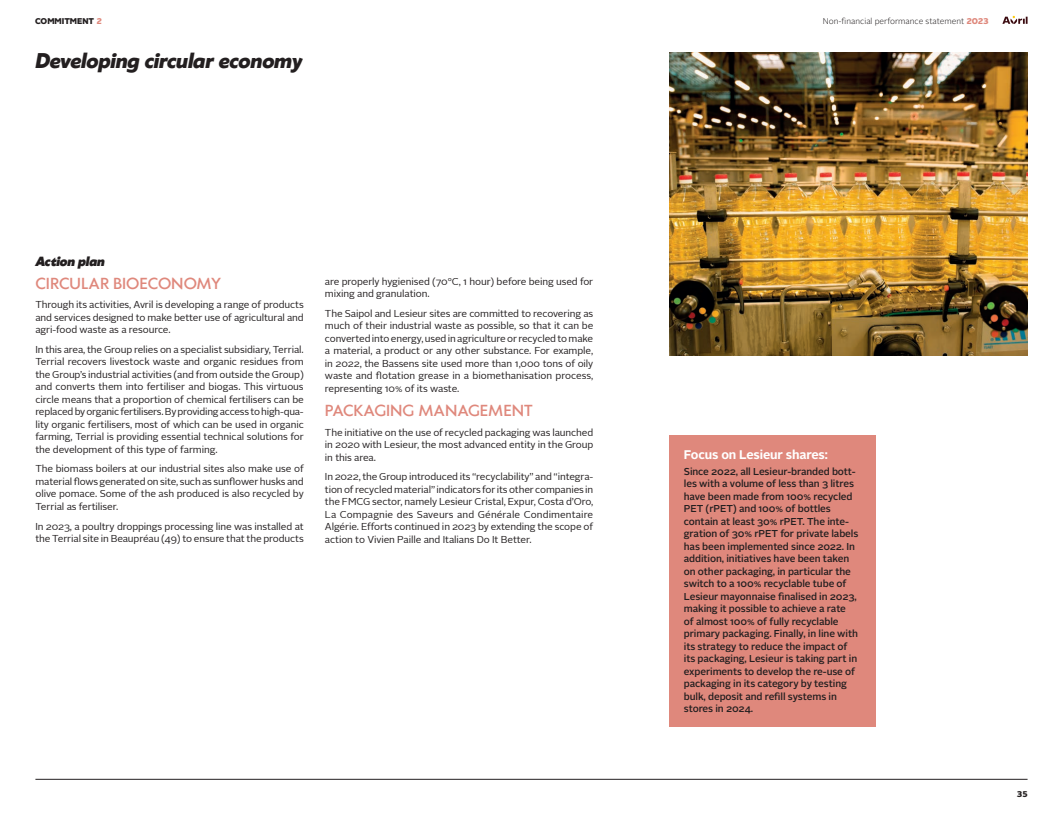
<style>
.page{position:relative;width:1063px;height:815px;background:#fff}
.page>*{position:absolute;margin:0;border:0;box-sizing:border-box;transform-origin:0 0}
.t1{font:italic 800 20px "Klein";letter-spacing:-.01em;color:#231f20}
.t2{font:500 15px "Klein";color:#df887c}
.t3{font:700 12.5px "Alright Sans";letter-spacing:-.01em;color:#fff}
.t4{font:italic 900 12.5px "Klein";letter-spacing:-.01em;color:#231f20}
.t5{font:10px/12.5px "Alright Sans";letter-spacing:-.01em;color:#231f20;text-align:justify}
.t6{font:500 10px/12.5px "Alright Sans";letter-spacing:-.01em;color:#231f20}
.t7{font:300 8.38px "Alright Sans";color:#231f20}
.t8{font:900 8.38px "Alright Sans";color:#231f20}
.s1{color:#df887c}
.s2{font-weight:900;color:#df887c}
</style>
<div class="page">
<hr style="left:35px;top:779px;width:993px;height:1px;background:#231f20">
<svg style="left:1002px;top:16px;width:26px;height:8px"></svg>
<div style="left:670px;top:435px;width:206px;height:291px;background:#df887c"></div>
<img style="left:670px;top:53px;width:358px;height:303px">
<p class="t8" style="left:35px;top:15px;width:68px">COMMITMENT <span class="s1">2</span></p>
<p class="t7" style="left:823px;top:15px;width:167px">Non-financial performance statement <span class="s2">2023</span></p>
<h1 class="t1" style="left:35px;top:46px;width:268px">Developing circular economy</h1>
<h4 class="t4" style="left:35px;top:252px;width:71px">Action plan</h4>
<h5 class="t2" style="left:35px;top:272px;width:187px">CIRCULAR BIOECONOMY</h5>
<p class="t5" style="left:35px;top:299px;width:270px">Through its activities, Avril is developing a range of products and services designed to make better use of agricultural and agri-food waste as a resource.</p>
<p class="t5" style="left:35px;top:343px;width:270px">In this area, the Group relies on a specialist subsidiary, Terrial.<br>Terrial recovers livestock waste and organic residues from the Group’s industrial activities (and from outside the Group) and converts them into fertiliser and biogas. This virtuous circle means that a proportion of chemical fertilisers can be replaced by organic fertilisers. By providing access to high-qua&shy;lity organic fertilisers, most of which can be used in organic farming, Terrial is providing essential technical solutions for the development of this type of farming.</p>
<p class="t5" style="left:35px;top:463px;width:270px">The biomass boilers at our industrial sites also make use of material flows generated on site, such as sunflower husks and olive pomace. Some of the ash produced is also recycled by Terrial as fertiliser.</p>
<p class="t5" style="left:35px;top:520px;width:270px">In 2023, a poultry droppings processing line was installed at the Terrial site in Beaupréau (49) to ensure that the products</p>
<p class="t5" style="left:325px;top:275px;width:270px">are properly hygienised (70°C, 1 hour) before being used for mixing and granulation.</p>
<p class="t5" style="left:325px;top:307px;width:270px">The Saipol and Lesieur sites are committed to recovering as much of their industrial waste as possible, so that it can be converted into energy, used in agriculture or recycled to make a material, a product or any other substance. For example, in 2022, the Bassens site used more than 1,000 tons of oily waste and flotation grease in a biomethanisation process, representing 10% of its waste.</p>
<h5 class="t2" style="left:325px;top:399px;width:209px">PACKAGING MANAGEMENT</h5>
<p class="t5" style="left:325px;top:426px;width:270px">The initiative on the use of recycled packaging was launched in 2020 with Lesieur, the most advanced entity in the Group in this area.</p>
<p class="t5" style="left:325px;top:471px;width:270px">In 2022, the Group introduced its “recyclability” and “integra&shy;tion of recycled material” indicators for its other companies in the FMCG sector, namely Lesieur Cristal, Expur, Costa d’Oro, La Compagnie des Saveurs and Générale Condimentaire Algérie. Efforts continued in 2023 by extending the scope of action to Vivien Paille and Italians Do It Better.</p>
<h6 class="t3" style="left:684px;top:446px;width:146px">Focus on Lesieur shares:</h6>
<p class="t6" style="left:684px;top:465px;width:176px">Since 2022, all Lesieur-branded bott&shy;les with a volume of less than 3 litres have been made from 100% recycled PET (rPET) and 100% of bottles contain at least 30% rPET. The inte&shy;gration of 30% rPET for private labels has been implemented since 2022. In addition, initiatives have been taken on other packaging, in particular the switch to a 100% recyclable tube of Lesieur mayonnaise finalised in 2023, making it possible to achieve a rate of almost 100% of fully recyclable primary packaging. Finally, in line with its strategy to reduce the impact of its packaging, Lesieur is taking part in experiments to develop the re-use of packaging in its category by testing bulk, deposit and refill systems in stores in 2024.</p>
<p class="t8" style="left:1017px;top:788px;width:12px">35</p>
</div>
